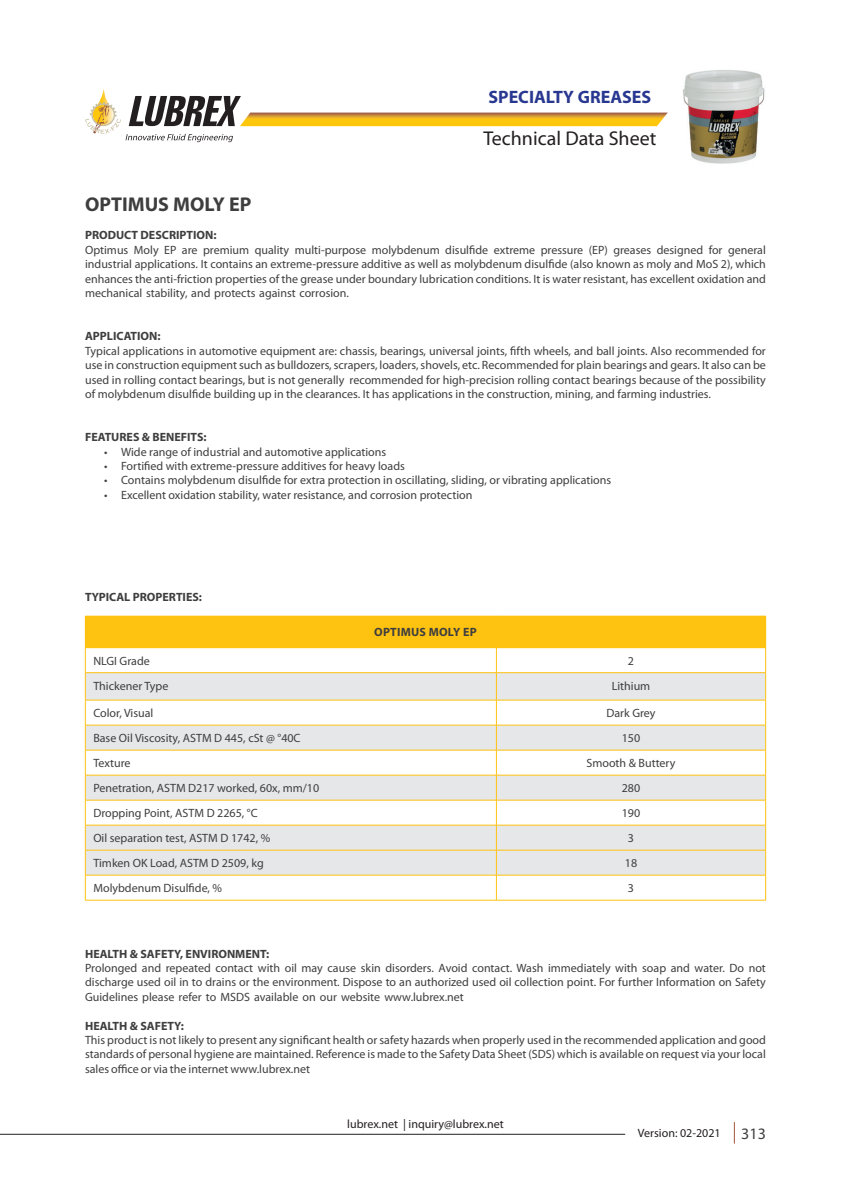
<style>
.page{position:relative;width:851px;height:1191px;background:#fff}
.page>*{position:absolute;margin:0;border:0;box-sizing:border-box;transform-origin:0 0}
.t1{font:20px "Myriad Pro";color:#231f20}
.t2{font:700 20px "Myriad Pro";color:#3e3e3f}
.t3{font:700 18px "Myriad Pro";color:#283890}
.t4{font:16px "Myriad Pro";color:#3e3e3f}
.t5{font:12px/14.4px "Myriad Pro";color:#3e3e3f;text-align:justify}
.t6{font:700 12px "Myriad Pro";color:#3e3e3f}
.t7{font:12px "Myriad Pro";color:#231f20}
.t8{font:700 12px "Myriad Pro";letter-spacing:.02em;color:#3e3e3f}
</style>
<div class="page">
<svg style="left:734px;top:1122px;width:1px;height:21px"></svg>
<hr style="left:0;top:1134px;width:625px;height:1px;background:#231f20">
<svg style="left:85px;top:88px;width:582px;height:54px"></svg>
<div style="left:85px;top:616px;width:680px;height:31px;background:#fec210"></div>
<hr style="left:765px;top:616px;width:1px;height:31px;background:#fec210">
<hr style="left:85px;top:647px;width:411px;height:1px;background:#fec210">
<hr style="left:496px;top:647px;width:269px;height:1px;background:#fec210">
<svg style="left:85px;top:648px;width:681px;height:252px"></svg>
<hr style="left:85px;top:900px;width:411px;height:1px;background:#fec210">
<hr style="left:496px;top:900px;width:269px;height:1px;background:#fec210">
<img style="left:683px;top:70px;width:82px;height:94px">
<p class="t3" style="left:488px;top:87px;width:164px">SPECIALTY GREASES</p>
<h1 class="t1" style="left:483px;top:126px;width:174px">Technical Data Sheet</h1>
<p class="t2" style="left:85px;top:193px;width:168px">OPTIMUS MOLY EP</p>
<p class="t6" style="left:85px;top:229px;width:133px">PRODUCT DESCRIPTION:</p>
<p class="t5" style="left:85px;top:242px;width:682px">Optimus Moly EP are premium quality multi-purpose molybdenum disulfide extreme pressure (EP) greases designed for general industrial applications. It contains an extreme-pressure additive as well as molybdenum disulfide (also known as moly and MoS 2), which enhances the anti-friction properties of the grease under boundary lubrication conditions. It is water resistant, has excellent oxidation and mechanical stability, and protects against corrosion.</p>
<p class="t6" style="left:85px;top:329px;width:77px">APPLICATION:</p>
<p class="t5" style="left:85px;top:343px;width:682px">Typical applications in automotive equipment are: chassis, bearings, universal joints, fifth wheels, and ball joints. Also recommended for use in construction equipment such as bulldozers, scrapers, loaders, shovels, etc. Recommended for plain bearings and gears. It also can be used in rolling contact bearings, but is not generally recommended for high-precision rolling contact bearings because of the possibility of molybdenum disulfide building up in the clearances. It has applications in the construction, mining, and farming industries.</p>
<p class="t6" style="left:85px;top:430px;width:123px">FEATURES &amp; BENEFITS:</p>
<p class="t5" style="left:104px;top:444px;width:284px">• Wide range of industrial and automotive applications</p>
<p class="t5" style="left:104px;top:458px;width:302px">• Fortified with extreme-pressure additives for heavy loads</p>
<p class="t5" style="left:104px;top:473px;width:508px">• Contains molybdenum disulfide for extra protection in oscillating, sliding, or vibrating applications</p>
<p class="t5" style="left:104px;top:487px;width:370px">• Excellent oxidation stability, water resistance, and corrosion protection</p>
<p class="t6" style="left:85px;top:590px;width:118px">TYPICAL PROPERTIES:</p>
<p class="t8" style="left:374px;top:625px;width:104px">OPTIMUS MOLY EP</p>
<p class="t5" style="left:93px;top:653px;width:58px">NLGI Grade</p>
<p class="t5" style="left:628px;top:653px;width:8px">2</p>
<p class="t5" style="left:93px;top:678px;width:76px">Thickener Type</p>
<p class="t5" style="left:611px;top:678px;width:40px">Lithium</p>
<p class="t5" style="left:93px;top:705px;width:62px">Color, Visual</p>
<p class="t5" style="left:606px;top:705px;width:51px">Dark Grey</p>
<p class="t5" style="left:93px;top:730px;width:209px">Base Oil Viscosity, ASTM D 445, cSt @ °40C</p>
<p class="t5" style="left:621px;top:730px;width:20px">150</p>
<p class="t5" style="left:93px;top:755px;width:39px">Texture</p>
<p class="t5" style="left:586px;top:755px;width:90px">Smooth &amp; Buttery</p>
<p class="t5" style="left:93px;top:780px;width:227px">Penetration, ASTM D217 worked, 60x, mm/10</p>
<p class="t5" style="left:621px;top:780px;width:20px">280</p>
<p class="t5" style="left:93px;top:805px;width:166px">Dropping Point, ASTM D 2265, °C</p>
<p class="t5" style="left:621px;top:805px;width:20px">190</p>
<p class="t5" style="left:93px;top:830px;width:178px">Oil separation test, ASTM D 1742, %</p>
<p class="t5" style="left:628px;top:830px;width:8px">3</p>
<p class="t5" style="left:93px;top:855px;width:172px">Timken OK Load, ASTM D 2509, kg</p>
<p class="t5" style="left:624px;top:855px;width:14px">18</p>
<p class="t5" style="left:93px;top:880px;width:130px">Molybdenum Disulfide, %</p>
<p class="t5" style="left:628px;top:880px;width:8px">3</p>
<p class="t6" style="left:85px;top:946px;width:186px">HEALTH &amp; SAFETY, ENVIRONMENT:</p>
<p class="t5" style="left:85px;top:960px;width:682px">Prolonged and repeated contact with oil may cause skin disorders. Avoid contact. Wash immediately with soap and water. Do not discharge used oil in to drains or the environment. Dispose to an authorized used oil collection point. For further Information on Safety Guidelines please refer to MSDS available on our website www.lubrex.net</p>
<p class="t6" style="left:85px;top:1018px;width:100px">HEALTH &amp; SAFETY:</p>
<p class="t5" style="left:85px;top:1032px;width:682px">This product is not likely to present any significant health or safety hazards when properly used in the recommended application and good standards of personal hygiene are maintained. Reference is made to the Safety Data Sheet (SDS) which is available on request via your local sales office or via the internet www.lubrex.net</p>
<p class="t7" style="left:347px;top:1116px;width:158px">lubrex.net | inquiry@lubrex.net</p>
<p class="t7" style="left:638px;top:1125px;width:84px">Version: 02-2021</p>
<h3 class="t4" style="left:741px;top:1123px;width:26px">313</h3>
</div>
